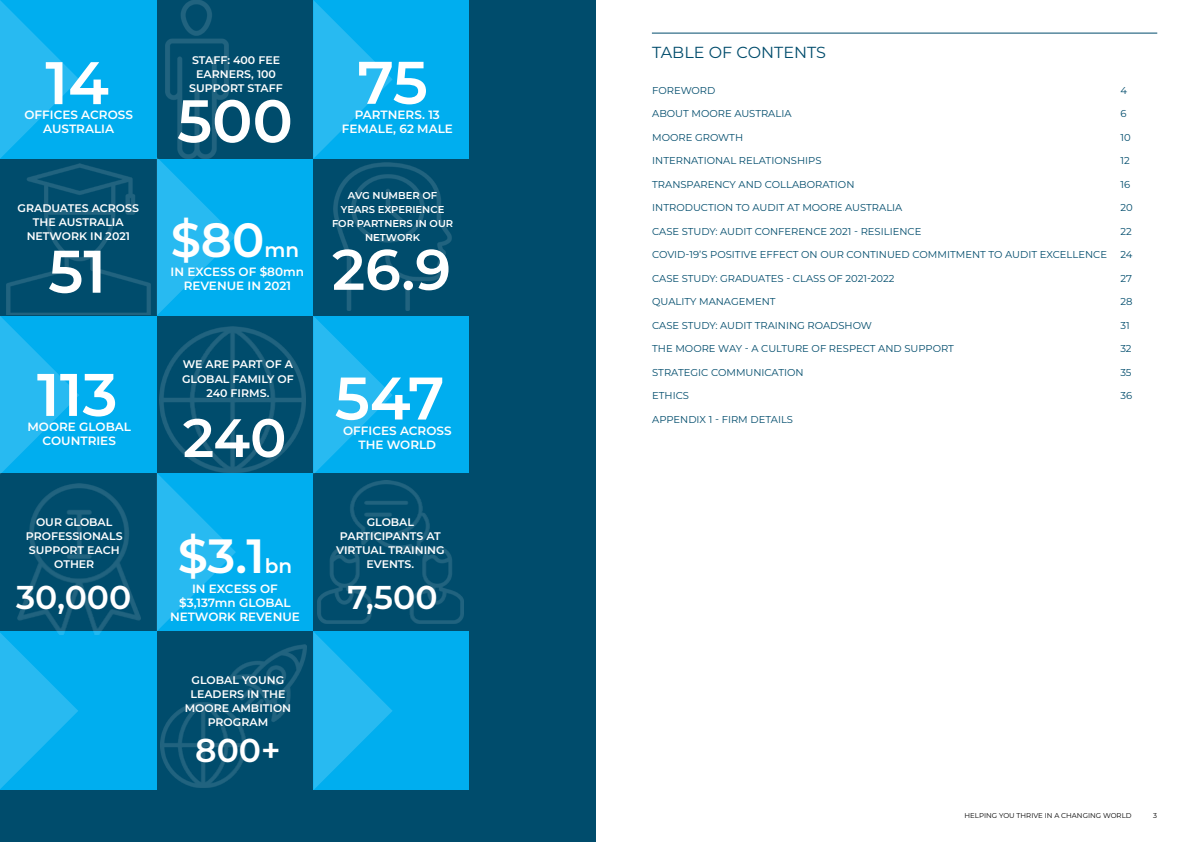
<style>
.page{position:relative;width:1191px;height:842px;background:#fff}
.page>*{position:absolute;margin:0;border:0;box-sizing:border-box;transform-origin:0 0}
.t1{font:600 60px "Montserrat";color:#fff}
.t2{font:600 57px "Montserrat";color:#fff}
.t3{font:600 54px "Montserrat";color:#fff}
.t4{font:600 48px "Montserrat";color:#fff}
.t5{font:600 33px "Montserrat";color:#fff}
.t6{font:600 20px "Montserrat";color:#fff}
.t7{font:16px "Montserrat";color:#004c6c}
.t8{font:600 12px/14px "Montserrat";color:#fff;text-align:center}
.t9{font:600 11px/14px "Montserrat";color:#fff;text-align:center}
.t10{font:10px "Montserrat";color:#004c6c}
.t11{font:600 10px/14px "Montserrat";color:#fff;text-align:center}
.t12{font:7px "Montserrat";color:#000}
</style>
<div class="page">
<hr style="left:652px;top:33px;width:505px;height:1px;background:#004c6c">
<div style="left:0;top:0;width:157px;height:159px;background:#00aeef"></div>
<div style="left:157px;top:0;width:156px;height:159px;background:#004c6c"></div>
<div style="left:0;top:159px;width:157px;height:158px;background:#004c6c"></div>
<div style="left:157px;top:159px;width:156px;height:158px;background:#00aeef"></div>
<div style="left:0;top:316px;width:157px;height:158px;background:#00aeef"></div>
<div style="left:157px;top:316px;width:156px;height:158px;background:#004c6c"></div>
<div style="left:0;top:473px;width:157px;height:158px;background:#004c6c"></div>
<div style="left:157px;top:473px;width:156px;height:158px;background:#00aeef"></div>
<div style="left:0;top:631px;width:157px;height:159px;background:#00aeef"></div>
<div style="left:157px;top:631px;width:156px;height:159px;background:#004c6c"></div>
<div style="left:313px;top:0;width:157px;height:159px;background:#00aeef"></div>
<div style="left:313px;top:159px;width:157px;height:158px;background:#004c6c"></div>
<div style="left:313px;top:316px;width:157px;height:158px;background:#00aeef"></div>
<div style="left:313px;top:473px;width:157px;height:158px;background:#004c6c"></div>
<div style="left:313px;top:631px;width:157px;height:159px;background:#00aeef"></div>
<div style="left:0;top:790px;width:157px;height:52px;background:#004c6c"></div>
<div style="left:313px;top:790px;width:157px;height:52px;background:#004c6c"></div>
<svg style="left:0;top:0;width:79px;height:159px"></svg>
<svg style="left:313px;top:0;width:79px;height:159px"></svg>
<svg style="left:157px;top:158px;width:79px;height:157px"></svg>
<svg style="left:313px;top:316px;width:79px;height:158px"></svg>
<svg style="left:157px;top:473px;width:79px;height:158px"></svg>
<svg style="left:0;top:316px;width:79px;height:158px"></svg>
<svg style="left:313px;top:632px;width:79px;height:158px"></svg>
<svg style="left:0;top:633px;width:78px;height:156px"></svg>
<img style="left:6px;top:163px;width:145px;height:151px">
<img style="left:165px;top:0;width:64px;height:159px">
<img style="left:333px;top:163px;width:119px;height:148px">
<img style="left:159px;top:326px;width:146px;height:146px">
<img style="left:317px;top:480px;width:146px;height:144px">
<img style="left:18px;top:483px;width:123px;height:151px">
<img style="left:161px;top:645px;width:145px;height:143px">
<div style="left:469px;top:0;width:126px;height:842px;background:#004c6c"></div>
<div style="left:157px;top:790px;width:156px;height:52px;background:#004c6c"></div>
<h1 class="t1" style="left:45px;top:40px;width:65px">14</h1>
<p class="t8" style="left:43px;top:122px;width:72px">AUSTRALIA</p>
<p class="t8" style="left:24px;top:108px;width:110px">OFFICES ACROSS</p>
<p class="t9" style="left:18px;top:200px;width:123px">GRADUATES ACROSS<br>THE AUSTRALIA<br>NETWORK IN 2021</p>
<h1 class="t1" style="left:48px;top:229px;width:59px">51</h1>
<h1 class="t1" style="left:37px;top:352px;width:82px">113</h1>
<p class="t8" style="left:43px;top:434px;width:75px">COUNTRIES</p>
<p class="t8" style="left:27px;top:420px;width:105px">MOORE GLOBAL</p>
<p class="t9" style="left:26px;top:514px;width:98px">OUR GLOBAL<br>PROFESSIONALS<br>SUPPORT EACH<br>OTHER</p>
<h3 class="t5" style="left:16px;top:574px;width:117px">30,000</h3>
<p class="t9" style="left:189px;top:53px;width:95px">STAFF: 400 FEE<br>EARNERS, 100<br>SUPPORT STAFF</p>
<h1 class="t1" style="left:177px;top:78px;width:117px">500</h1>
<p class="t8" style="left:355px;top:108px;width:87px">PARTNERS. 13</p>
<h1 class="t1" style="left:357px;top:40px;width:72px">75</h1>
<p class="t8" style="left:342px;top:122px;width:113px">FEMALE, 62 MALE</p>
<h3 class="t4" style="left:171px;top:206px;width:95px">$80</h3>
<h3 class="t6" style="left:264px;top:236px;width:36px">mn</h3>
<p class="t8" style="left:171px;top:265px;width:135px">IN EXCESS OF $80mn<br>REVENUE IN 2021</p>
<p class="t9" style="left:182px;top:357px;width:113px">WE ARE PART OF A<br>GLOBAL FAMILY OF<br>240 FIRMS.</p>
<h3 class="t3" style="left:183px;top:399px;width:105px">240</h3>
<h3 class="t4" style="left:178px;top:522px;width:89px">$3.1</h3>
<h3 class="t6" style="left:265px;top:552px;width:29px">bn</h3>
<p class="t8" style="left:170px;top:581px;width:131px">IN EXCESS OF $3,137mn GLOBAL<br>NETWORK REVENUE</p>
<p class="t9" style="left:185px;top:673px;width:108px">GLOBAL YOUNG<br>LEADERS IN THE<br>MOORE AMBITION<br>PROGRAM</p>
<h3 class="t5" style="left:195px;top:727px;width:87px">800+</h3>
<p class="t11" style="left:332px;top:188px;width:123px">AVG NUMBER OF<br>YEARS EXPERIENCE<br>FOR PARTNERS IN OUR<br>NETWORK</p>
<h2 class="t2" style="left:332px;top:229px;width:120px">26.9</h2>
<h1 class="t1" style="left:335px;top:356px;width:111px">547</h1>
<p class="t8" style="left:343px;top:423px;width:110px">OFFICES ACROSS<br>THE WORLD</p>
<p class="t9" style="left:336px;top:514px;width:110px">GLOBAL<br>PARTICIPANTS AT<br>VIRTUAL TRAINING<br>EVENTS.</p>
<h3 class="t5" style="left:347px;top:574px;width:92px">7,500</h3>
<h3 class="t7" style="left:652px;top:42px;width:175px">TABLE OF CONTENTS</h3>
<p class="t10" style="left:652px;top:83px;width:65px">FOREWORD</p>
<p class="t10" style="left:1120px;top:83px;width:8px">4</p>
<p class="t10" style="left:652px;top:107px;width:141px">ABOUT MOORE AUSTRALIA</p>
<p class="t10" style="left:1120px;top:107px;width:8px">6</p>
<p class="t10" style="left:652px;top:130px;width:92px">MOORE GROWTH</p>
<p class="t10" style="left:1120px;top:130px;width:12px">10</p>
<p class="t10" style="left:652px;top:154px;width:171px">INTERNATIONAL RELATIONSHIPS</p>
<p class="t10" style="left:1120px;top:154px;width:11px">12</p>
<p class="t10" style="left:652px;top:177px;width:204px">TRANSPARENCY AND COLLABORATION</p>
<p class="t10" style="left:1120px;top:177px;width:11px">16</p>
<p class="t10" style="left:652px;top:201px;width:252px">INTRODUCTION TO AUDIT AT MOORE AUSTRALIA</p>
<p class="t10" style="left:1120px;top:201px;width:14px">20</p>
<p class="t10" style="left:652px;top:224px;width:271px">CASE STUDY: AUDIT CONFERENCE 2021 - RESILIENCE</p>
<p class="t10" style="left:1120px;top:224px;width:13px">22</p>
<p class="t10" style="left:652px;top:248px;width:456px">COVID-19’S POSITIVE EFFECT ON OUR CONTINUED COMMITMENT TO AUDIT EXCELLENCE</p>
<p class="t10" style="left:1120px;top:248px;width:14px">24</p>
<p class="t10" style="left:652px;top:271px;width:244px">CASE STUDY: GRADUATES - CLASS OF 2021-2022</p>
<p class="t10" style="left:1120px;top:271px;width:13px">27</p>
<p class="t10" style="left:652px;top:295px;width:125px">QUALITY MANAGEMENT</p>
<p class="t10" style="left:1120px;top:295px;width:14px">28</p>
<p class="t10" style="left:652px;top:318px;width:221px">CASE STUDY: AUDIT TRAINING ROADSHOW</p>
<p class="t10" style="left:1120px;top:318px;width:11px">31</p>
<p class="t10" style="left:652px;top:342px;width:303px">THE MOORE WAY - A CULTURE OF RESPECT AND SUPPORT</p>
<p class="t10" style="left:1120px;top:342px;width:13px">32</p>
<p class="t10" style="left:652px;top:365px;width:153px">STRATEGIC COMMUNICATION</p>
<p class="t10" style="left:1120px;top:365px;width:13px">35</p>
<p class="t10" style="left:652px;top:389px;width:38px">ETHICS</p>
<p class="t10" style="left:1120px;top:389px;width:13px">36</p>
<p class="t10" style="left:652px;top:412px;width:142px">APPENDIX 1 - FIRM DETAILS</p>
<p class="t12" style="left:964px;top:810px;width:168px">HELPING YOU THRIVE IN A CHANGING WORLD</p>
<p class="t12" style="left:1153px;top:810px;width:5px">3</p>
</div>
